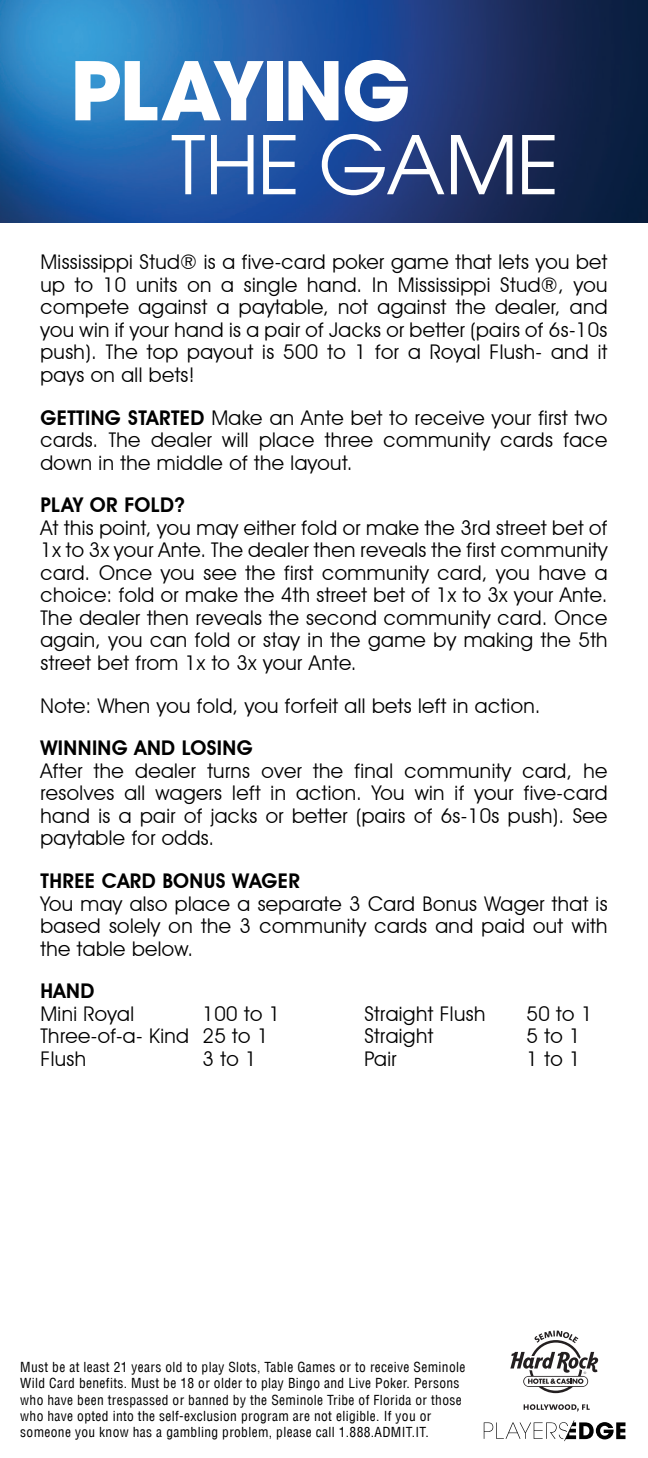
<style>
.page{position:relative;width:648px;height:1458px;background:#fff}
.page>*{position:absolute;margin:0;border:0;box-sizing:border-box;transform-origin:0 0}
.t1{font:700 80.1px/74px "ITC Avant Garde Std";letter-spacing:-.025em;color:#fff}
.t2{font:20.25px/22.5px "Avant Garde IT Cby BT";letter-spacing:.02em;color:#010101;text-align:justify}
.t3{font:600 20.25px "Avant Garde IT Cby BT";letter-spacing:.02em;color:#010101}
.t4{font:condensed 13.5px/16.2px "Helvetica LT";letter-spacing:.025em;color:#000001}
.s1{font-weight:400}
.s2{font-weight:600}
</style>
<div class="page">
<img style="left:0;top:0;width:648px;height:223px">
<svg style="left:484px;top:1420px;width:142px;height:21px"></svg>
<svg style="left:510px;top:1331px;width:88px;height:62px"></svg>
<svg style="left:524px;top:1404px;width:66px;height:8px"></svg>
<p class="t1" style="left:171px;top:53px;width:390px;text-indent:-101px">PLAYING<br><span class="s1">THE GAME</span></p>
<p class="t2" style="left:40px;top:251px;width:569px">Mississippi Stud® is a five-card poker game that lets you bet up to 10 units on a single hand. In Mississippi Stud®, you compete against a paytable, not against the dealer, and you win if your hand is a pair of Jacks or better (pairs of 6s-10s push). The top payout is 500 to 1 for a Royal Flush- and it pays on all bets!</p>
<p class="t2" style="left:40px;top:406px;width:569px"><span class="s2">GETTING STARTED</span> Make an Ante bet to receive your first two cards. The dealer will place three community cards face down in the middle of the layout.</p>
<p class="t3" style="left:40px;top:493px;width:146px">PLAY OR FOLD?</p>
<p class="t2" style="left:40px;top:516px;width:569px">At this point, you may either fold or make the 3rd street bet of 1x to 3x your Ante. The dealer then reveals the first community card. Once you see the first community card, you have a choice: fold or make the 4th street bet of 1x to 3x your Ante.<br>The dealer then reveals the second community card. Once again, you can fold or stay in the game by making the 5th street bet from 1x to 3x your Ante.</p>
<p class="t2" style="left:40px;top:694px;width:501px">Note: When you fold, you forfeit all bets left in action.</p>
<p class="t3" style="left:40px;top:736px;width:214px">WINNING AND LOSING</p>
<p class="t2" style="left:40px;top:759px;width:569px">After the dealer turns over the final community card, he resolves all wagers left in action. You win if your five-card hand is a pair of jacks or better (pairs of 6s-10s push). See paytable for odds.</p>
<p class="t3" style="left:40px;top:869px;width:261px">THREE CARD BONUS WAGER</p>
<p class="t2" style="left:40px;top:892px;width:569px">You may also place a separate 3 Card Bonus Wager that is based solely on the 3 community cards and paid out with the table below.</p>
<p class="t3" style="left:40px;top:979px;width:55px">HAND</p>
<p class="t2" style="left:40px;top:1002px;width:95px">Mini Royal</p>
<p class="t2" style="left:202px;top:1002px;width:79px">100 to 1</p>
<p class="t2" style="left:364px;top:1002px;width:122px">Straight Flush</p>
<p class="t2" style="left:526px;top:1002px;width:67px">50 to 1</p>
<p class="t2" style="left:40px;top:1025px;width:229px">Three-of-a- Kind 25 to 1</p>
<p class="t2" style="left:364px;top:1025px;width:70px">Straight</p>
<p class="t2" style="left:526px;top:1025px;width:56px">5 to 1</p>
<p class="t2" style="left:40px;top:1047px;width:47px">Flush</p>
<p class="t2" style="left:202px;top:1047px;width:56px">3 to 1</p>
<p class="t2" style="left:364px;top:1047px;width:34px">Pair</p>
<p class="t2" style="left:526px;top:1047px;width:56px">1 to 1</p>
<p class="t4" style="left:20px;top:1359px;width:447px">Must be at least 21 years old to play Slots, Table Games or to receive Seminole Wild Card benefits. Must be 18 or older to play Bingo and Live Poker. Persons who have been trespassed or banned by the Seminole Tribe of Florida or those who have opted into the self-exclusion program are not eligible. If you or someone you know has a gambling problem, please call 1.888.ADMIT.IT.</p>
</div>
